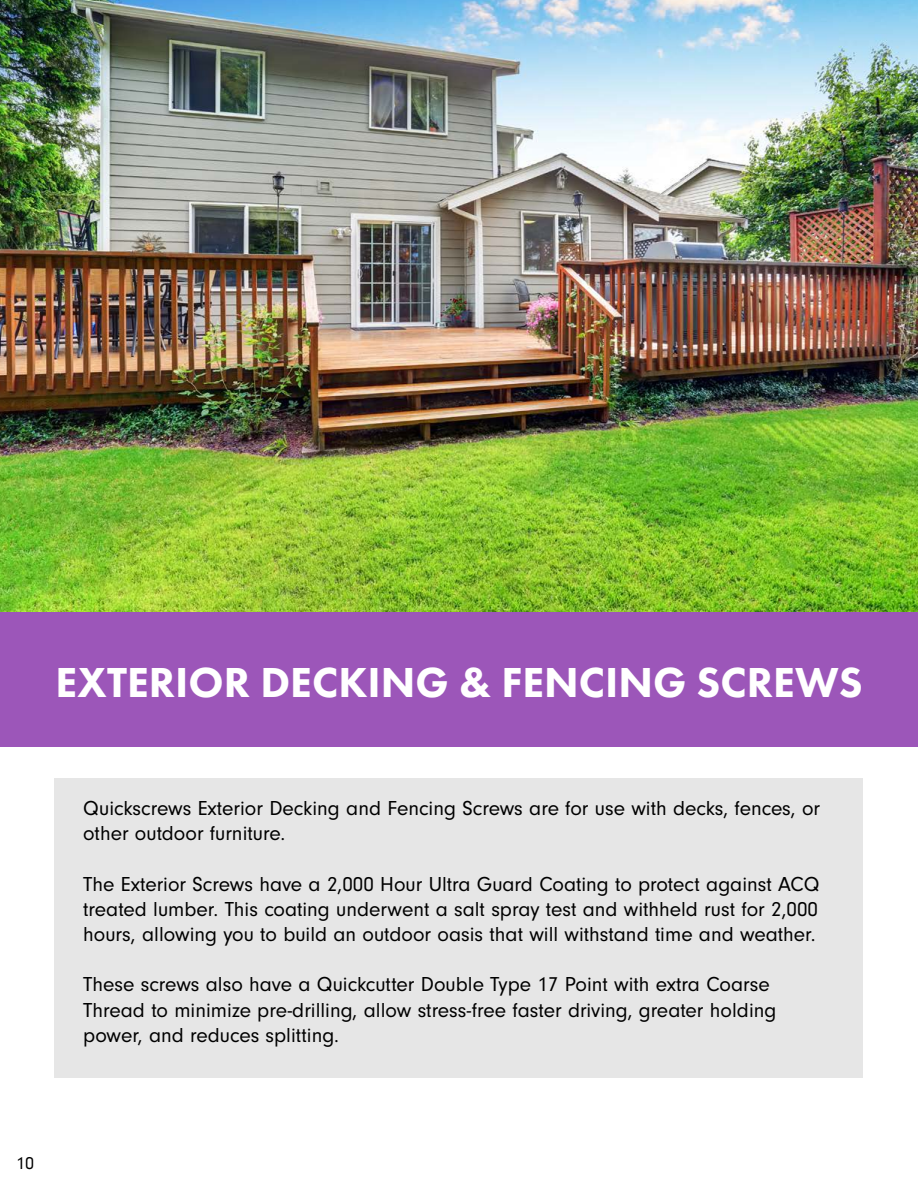
<style>
.page{position:relative;width:918px;height:1188px;background:#fff}
.page>*{position:absolute;margin:0;border:0;box-sizing:border-box;transform-origin:0 0}
.t1{font:800 43.5px "Futura PT";color:#fff}
.t2{font:21px/25.2px "Neuzeit Gro";color:#000}
.t3{font:18px "Neuzeit Gro";color:#000}
</style>
<div class="page">
<img style="left:0;top:0;width:918px;height:612px">
<div style="left:0;top:612px;width:918px;height:135px;background:#9c56b9"></div>
<div style="left:54px;top:778px;width:808px;height:300px;background:#e6e6e6"></div>
<h1 class="t1" style="left:55px;top:655px;width:809px">EXTERIOR DECKING &amp; FENCING SCREWS</h1>
<p class="t2" style="left:83px;top:796px;width:739px">Quickscrews Exterior Decking and Fencing Screws are for use with decks, fences, or other outdoor furniture.</p>
<p class="t2" style="left:83px;top:872px;width:738px;text-align:justify">The Exterior Screws have a 2,000 Hour Ultra Guard Coating to protect against ACQ treated lumber. This coating underwent a salt spray test and withheld rust for 2,000 hours, allowing you to build an outdoor oasis that will withstand time and weather.</p>
<p class="t2" style="left:83px;top:972px;width:695px">These screws also have a Quickcutter Double Type 17 Point with extra Coarse<br>Thread to minimize pre-drilling, allow stress-free faster driving, greater holding power, and reduces splitting.</p>
<p class="t3" style="left:16px;top:1153px;width:19px">10</p>
</div>
